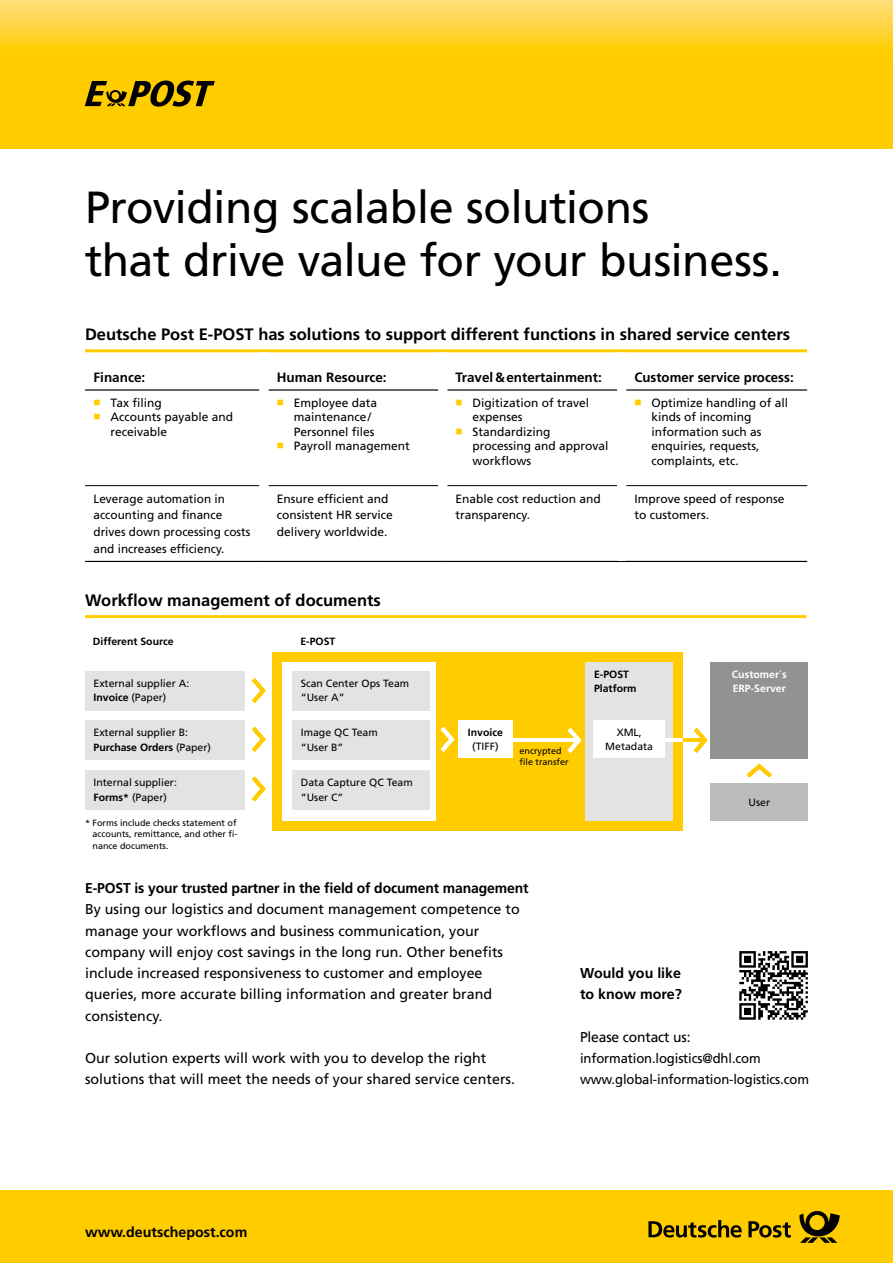
<style>
.page{position:relative;width:893px;height:1263px;background:#fff}
.page>*{position:absolute;margin:0;border:0;box-sizing:border-box;transform-origin:0 0}
.t1{font:45px/53.1px "Frutiger LT Std";letter-spacing:-.015em;color:#000}
.t2{font:700 16.5px "Frutiger LT Std";color:#000}
.t3{font:14.25px/21.3px "Frutiger LT Std";color:#000}
.t4{font:700 14.25px/21.3px "Frutiger LT Std";letter-spacing:-.01em;color:#000}
.t5{font:700 13.5px "Frutiger LT Std";color:#000}
.t6{font:13.5px/21.3px "Frutiger LT Std";letter-spacing:-.01em;color:#000}
.t7{font:12px/14.4px "Frutiger LT Std";color:#000}
.t8{font:10.5px/14.7px "Frutiger LT Std";color:#000}
.t9{font:700 10.5px/14.7px "Frutiger LT Std";color:#000}
.t10{font:700 10.5px/14.7px "Frutiger LT Std";color:#fff}
.t11{font:9px/11.2px "Frutiger LT Std";color:#000;text-align:justify}
.s1{color:#fc0}
.s2{font-weight:700}
</style>
<div class="page">
<svg style="left:0;top:0;width:893px;height:149px;background:#fecf16"></svg>
<div style="left:0;top:1191px;width:893px;height:72px;background:#fc0"></div>
<svg style="left:799px;top:1211px;width:41px;height:32px"></svg>
<svg style="left:648px;top:1220px;width:94px;height:17px"></svg>
<svg style="left:748px;top:1221px;width:43px;height:16px"></svg>
<svg style="left:85px;top:81px;width:130px;height:26px;background:#8d7100"></svg>
<hr style="left:85px;top:615px;width:721px;height:3px;background:#fc0">
<div style="left:273px;top:652px;width:410px;height:179px;background:#fc0"></div>
<div style="left:585px;top:662px;width:88px;height:159px;background:#e3e3e3"></div>
<div style="left:282px;top:662px;width:153px;height:159px;background:#fff"></div>
<div style="left:292px;top:671px;width:137px;height:40px;background:#e3e3e3"></div>
<div style="left:292px;top:720px;width:137px;height:40px;background:#e3e3e3"></div>
<div style="left:292px;top:770px;width:137px;height:40px;background:#e3e3e3"></div>
<svg style="left:440px;top:727px;width:15px;height:25px"></svg>
<div style="left:85px;top:671px;width:160px;height:40px;background:#e3e3e3"></div>
<div style="left:85px;top:720px;width:160px;height:40px;background:#e3e3e3"></div>
<div style="left:85px;top:770px;width:160px;height:40px;background:#e3e3e3"></div>
<svg style="left:252px;top:678px;width:14px;height:25px"></svg>
<svg style="left:252px;top:776px;width:14px;height:26px"></svg>
<svg style="left:252px;top:727px;width:14px;height:25px"></svg>
<svg style="left:693px;top:728px;width:15px;height:25px"></svg>
<div style="left:711px;top:662px;width:97px;height:96px;background:#919291"></div>
<div style="left:711px;top:783px;width:97px;height:38px;background:#bbbcbc"></div>
<svg style="left:746px;top:763px;width:26px;height:15px"></svg>
<div style="left:593px;top:720px;width:72px;height:38px;background:#fff"></div>
<svg style="left:567px;top:728px;width:15px;height:25px"></svg>
<div style="left:458px;top:720px;width:54px;height:38px;background:#fff"></div>
<hr style="left:659px;top:738px;width:24px;height:4px;background:#fff">
<svg style="left:683px;top:738px;width:22px;height:4px"></svg>
<svg style="left:512px;top:738px;width:68px;height:4px"></svg>
<hr style="left:85px;top:349px;width:179px;height:3px;background:#fc0">
<hr style="left:264px;top:349px;width:179px;height:3px;background:#fc0">
<hr style="left:443px;top:349px;width:179px;height:3px;background:#fc0">
<hr style="left:622px;top:349px;width:185px;height:3px;background:#fc0">
<hr style="left:85px;top:485px;width:174px;height:1px;background:#000">
<hr style="left:268px;top:485px;width:170px;height:1px;background:#000">
<hr style="left:447px;top:485px;width:170px;height:1px;background:#000">
<hr style="left:626px;top:485px;width:181px;height:1px;background:#000">
<hr style="left:268px;top:389px;width:170px;height:2px;background:#000">
<hr style="left:447px;top:389px;width:170px;height:2px;background:#000">
<hr style="left:626px;top:389px;width:181px;height:2px;background:#000">
<hr style="left:85px;top:389px;width:174px;height:2px;background:#000">
<hr style="left:85px;top:561px;width:179px;height:1px;background:#000">
<hr style="left:264px;top:561px;width:179px;height:1px;background:#000">
<hr style="left:443px;top:561px;width:179px;height:1px;background:#000">
<hr style="left:622px;top:561px;width:185px;height:1px;background:#000">
<svg style="left:739px;top:951px;width:69px;height:69px"></svg>
<h1 class="t1" style="left:85px;top:181px;width:698px">Providing scalable solutions<br>that drive value for your business.</h1>
<h2 class="t2" style="left:85px;top:325px;width:707px">Deutsche Post E-POST has solutions to support different functions in shared service centers</h2>
<p class="t5" style="left:94px;top:369px;width:53px">Finance:</p>
<p class="t5" style="left:277px;top:369px;width:112px">Human Resource:</p>
<p class="t5" style="left:456px;top:369px;width:148px">Travel&amp;entertainment:</p>
<p class="t5" style="left:634px;top:369px;width:161px">Customer service process:</p>
<p class="t7" style="left:94px;top:396px;width:70px"><span class="s1">■</span> Tax filing</p>
<p class="t7" style="left:111px;top:410px;width:124px;text-indent:-17px"><span class="s1">■</span> Accounts payable and receivable</p>
<p class="t7" style="left:473px;top:396px;width:118px;text-indent:-17px"><span class="s1">■</span> Digitization of travel expenses</p>
<p class="t7" style="left:473px;top:424px;width:138px;text-indent:-17px"><span class="s1">■</span> Standardizing processing and approval workflows</p>
<p class="t7" style="left:651px;top:396px;width:138px;text-indent:-17px"><span class="s1">■</span> Optimize handling of all kinds of incoming information such as enquiries, requests, complaints, etc.</p>
<p class="t7" style="left:294px;top:396px;width:85px;text-indent:-17px"><span class="s1">■</span> Employee data maintenance/<br>Personnel files</p>
<p class="t7" style="left:277px;top:439px;width:135px"><span class="s1">■</span> Payroll management</p>
<p class="t7" style="left:94px;top:490px;width:158px;line-height:16.8px">Leverage automation in accounting and finance drives down processing costs and increases efficiency.</p>
<p class="t7" style="left:277px;top:490px;width:118px;line-height:16.8px">Ensure efficient and consistent HR service delivery worldwide.</p>
<p class="t7" style="left:456px;top:490px;width:147px;line-height:16.8px">Enable cost reduction and transparency.</p>
<p class="t7" style="left:634px;top:490px;width:152px;line-height:16.8px">Improve speed of response to customers.</p>
<h2 class="t2" style="left:85px;top:590px;width:297px">Workflow management of documents</h2>
<p class="t9" style="left:93px;top:634px;width:82px">Different Source</p>
<p class="t9" style="left:300px;top:634px;width:37px">E-POST</p>
<p class="t8" style="left:301px;top:676px;width:110px">Scan Center Ops Team “User A”</p>
<p class="t8" style="left:301px;top:725px;width:78px">Image QC Team “User B”</p>
<p class="t8" style="left:301px;top:775px;width:113px">Data Capture QC Team “User C”</p>
<p class="t8" style="left:94px;top:676px;width:97px">External supplier A:<br><span class="s2">Invoice</span> (Paper)</p>
<p class="t8" style="left:94px;top:725px;width:119px">External supplier B:<br><span class="s2">Purchase Orders</span> (Paper)</p>
<p class="t8" style="left:94px;top:775px;width:85px">Internal supplier:<br><span class="s2">Forms*</span> (Paper)</p>
<p class="t11" style="left:93px;top:817px;width:147px;text-indent:-8px">* Forms include checks statement of accounts, remittance, and other fi&shy;nance documents.</p>
<p class="t9" style="left:468px;top:725px;width:37px">Invoice</p>
<p class="t8" style="left:472px;top:739px;width:28px">(TIFF)</p>
<p class="t11" style="left:520px;top:745px;width:51px">encrypted file transfer</p>
<p class="t9" style="left:594px;top:667px;width:44px">E-POST<br>Platform</p>
<p class="t8" style="left:605px;top:725px;width:49px;text-align:center">XML,<br>Metadata</p>
<p class="t10" style="left:732px;top:667px;width:56px">Customer´s<br>ERP-Server</p>
<p class="t8" style="left:748px;top:794px;width:23px">User</p>
<p class="t4" style="left:85px;top:877px;width:445px">E-POST is your trusted partner in the field of document management</p>
<p class="t3" style="left:85px;top:899px;width:436px">By using our logistics and document management competence to manage your workflows and business communication, your company will enjoy cost savings in the long run. Other benefits include increased responsiveness to customer and employee queries, more accurate billing information and greater brand consistency.</p>
<p class="t3" style="left:85px;top:1047px;width:431px">Our solution experts will work with you to develop the right solutions that will meet the needs of your shared service centers.</p>
<p class="t4" style="left:580px;top:962px;width:103px">Would you like to know more?</p>
<p class="t3" style="left:580px;top:1026px;width:112px">Please contact us:</p>
<p class="t6" style="left:580px;top:1048px;width:230px">information.logistics@dhl.com www.global-information-logistics.com</p>
<p class="t4" style="left:85px;top:1222px;width:164px">www.deutschepost.com</p>
</div>
